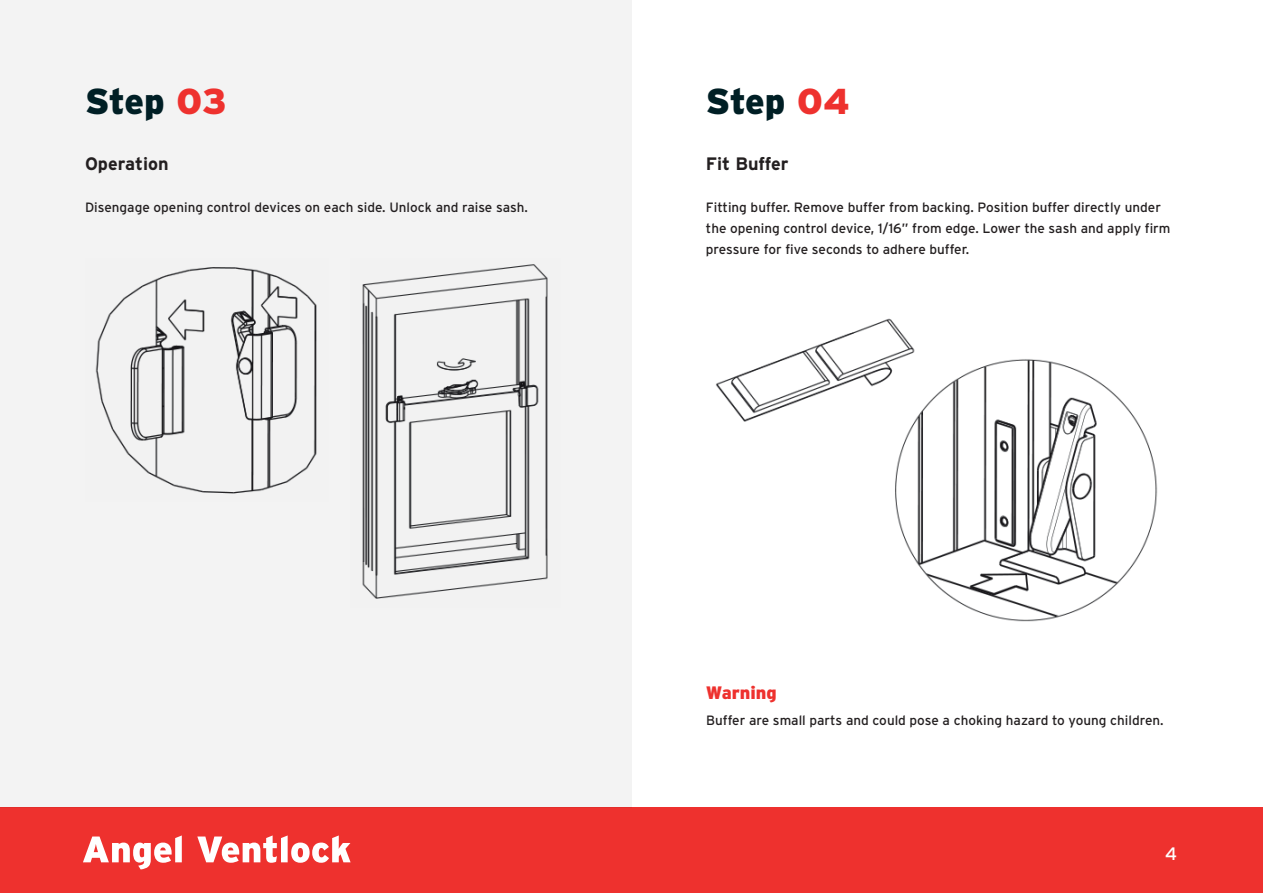
<style>
.page{position:relative;width:1263px;height:893px;background:#fff}
.page>*{position:absolute;margin:0;border:0;box-sizing:border-box;transform-origin:0 0}
.t1{font:900 36px "Interstate";letter-spacing:-.01em;color:#001f25}
.t2{font:700 18px "Interstate";color:#231f20}
.t3{font:900 18px "Interstate";color:#ee312e}
.t4{font:18px "Interstate";color:#fff}
.t5{font:13.5px/21px "Interstate";color:#231f20}
.s1{color:#ee312e}
</style>
<div class="page">
<div style="left:0;top:808px;width:1263px;height:85px;background:#ee312e"></div>
<svg style="left:83px;top:835px;width:99px;height:34px"></svg>
<svg style="left:197px;top:835px;width:154px;height:28px"></svg>
<div style="left:0;top:0;width:631px;height:808px;background:#f3f3f3"></div>
<img style="left:95px;top:267px;width:222px;height:227px">
<img style="left:362px;top:264px;width:186px;height:335px">
<img style="left:895px;top:359px;width:263px;height:263px">
<img style="left:716px;top:318px;width:211px;height:126px">
<h1 class="t1" style="left:85px;top:81px;width:143px">Step <span class="s1">03</span></h1>
<h1 class="t1" style="left:706px;top:81px;width:145px">Step <span class="s1">04</span></h1>
<h2 class="t2" style="left:85px;top:153px;width:85px">Operation</h2>
<p class="t5" style="left:85px;top:196px;width:444px">Disengage opening control devices on each side. Unlock and raise sash.</p>
<h2 class="t2" style="left:706px;top:153px;width:84px">Fit Buffer</h2>
<p class="t5" style="left:706px;top:196px;width:466px">Fitting buffer. Remove buffer from backing. Position buffer directly under the opening control device, 1/16” from edge. Lower the sash and apply firm pressure for five seconds to adhere buffer.</p>
<h2 class="t3" style="left:706px;top:682px;width:72px">Warning</h2>
<p class="t5" style="left:706px;top:710px;width:459px">Buffer are small parts and could pose a choking hazard to young children.</p>
<h2 class="t4" style="left:1165px;top:843px;width:14px">4</h2>
</div>
